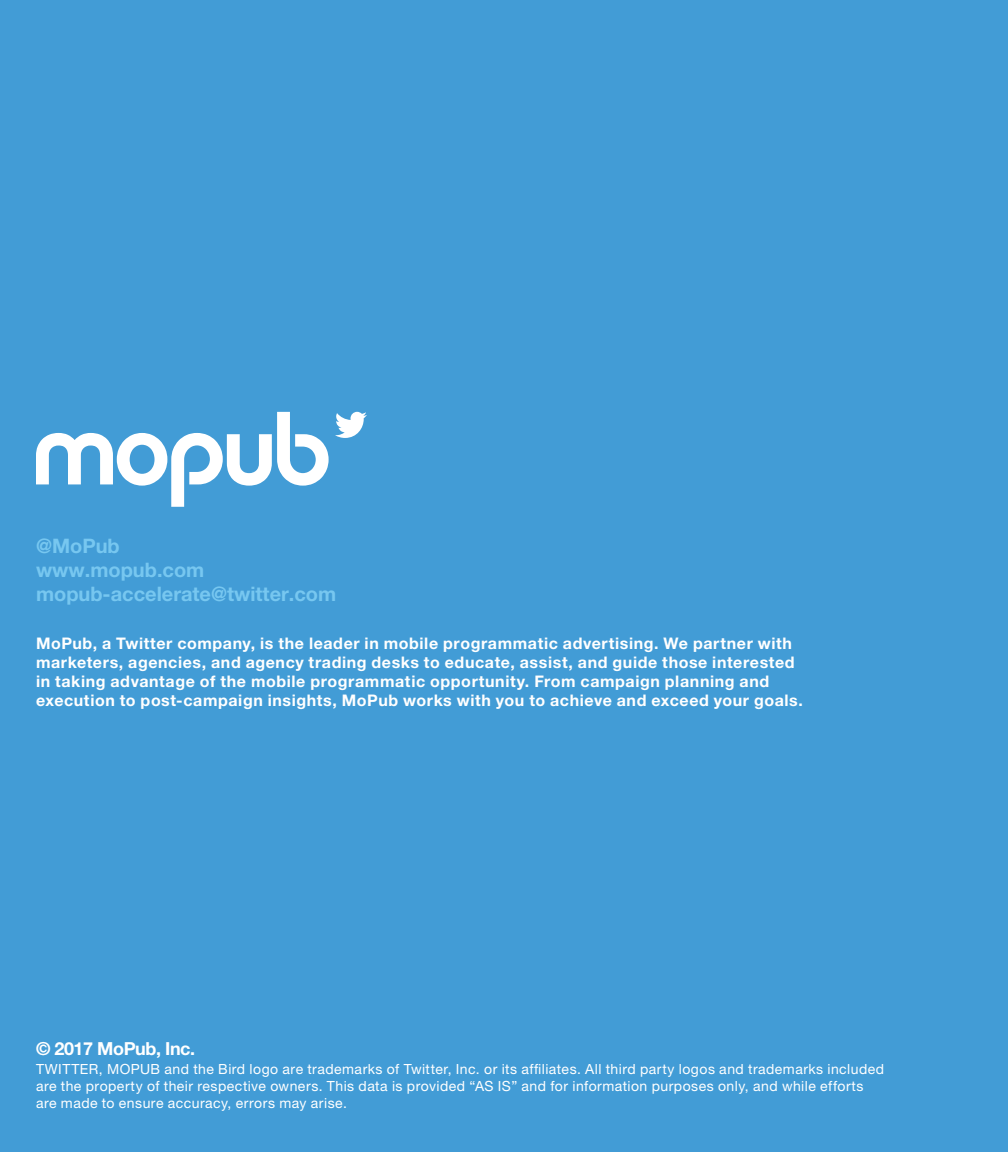
<style>
.page{position:relative;width:1008px;height:1152px;background:#429cd6}
.page>*{position:absolute;margin:0;border:0;box-sizing:border-box;transform-origin:0 0}
.t1{font:700 20px/24px "Helvetica Neue LT Pro";color:#77c7f0}
.t2{font:700 18px "Helvetica Neue LT Pro";letter-spacing:-.025em;color:#fff}
.t3{font:700 16px/19.2px "Helvetica Neue LT Pro";letter-spacing:.04em;color:#fff}
.t4{font:14px/16.8px "Helvetica Neue LT Pro";letter-spacing:.035em;color:#fff}
</style>
<div class="page">
<svg style="left:36px;top:412px;width:293px;height:95px"></svg>
<svg style="left:335px;top:412px;width:32px;height:26px"></svg>
<p class="t1" style="left:36px;top:533px;width:302px">@MoPub<br>www.mopub.com mopub-accelerate@twitter.com</p>
<p class="t3" style="left:36px;top:633px;width:768px">MoPub, a Twitter company, is the leader in mobile programmatic advertising. We partner with marketers, agencies, and agency trading desks to educate, assist, and guide those interested in taking advantage of the mobile programmatic opportunity. From campaign planning and execution to post-campaign insights, MoPub works with you to achieve and exceed your goals.</p>
<p class="t2" style="left:36px;top:1038px;width:161px">© 2017 MoPub, Inc.</p>
<p class="t4" style="left:36px;top:1061px;width:850px">TWITTER, MOPUB and the Bird logo are trademarks of Twitter, Inc. or its affiliates. All third party logos and trademarks included are the property of their respective owners. This data is provided “AS IS” and for information purposes only, and while efforts are made to ensure accuracy, errors may arise.</p>
</div>
